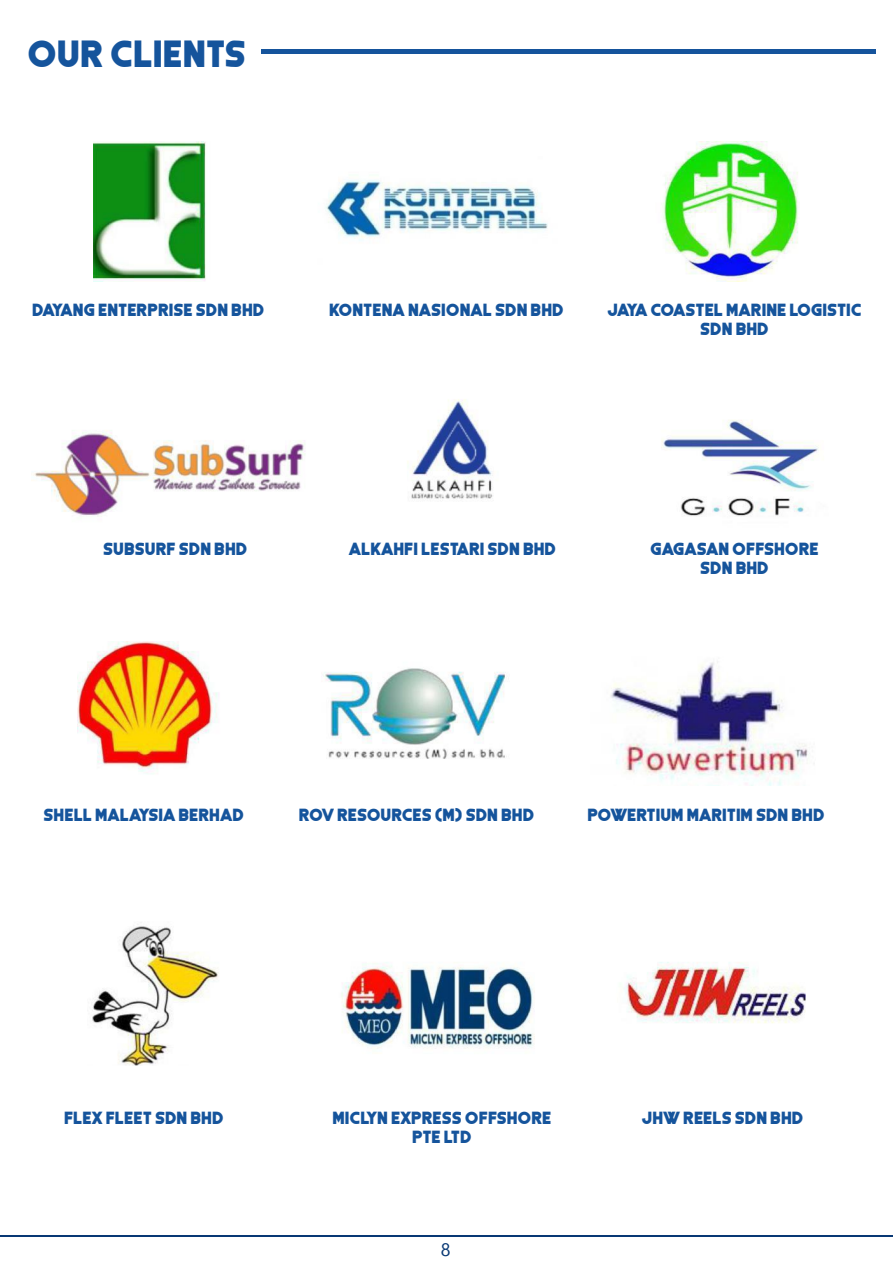
<style>
.page{position:relative;width:893px;height:1263px;background:#fff}
.page>*{position:absolute;margin:0;border:0;box-sizing:border-box;transform-origin:0 0}
.t1{font:33.9px "Coral Colour";color:#15549c}
.t2{font:18px "Ebrima";color:#083874}
.t3{font:15.75px/18.9px "Coral Colour";color:#15549c;text-align:center}
</style>
<div class="page">
<hr style="left:261px;top:50px;width:615px;height:4px;background:#15549c">
<hr style="left:0;top:1235px;width:893px;height:2px;background:#083874">
<img style="left:31px;top:399px;width:788px;height:118px">
<img style="left:78px;top:642px;width:730px;height:143px">
<img style="left:92px;top:926px;width:713px;height:140px">
<img style="left:94px;top:141px;width:704px;height:141px">
<h1 class="t1" style="left:27px;top:38px;width:220px">OUR CLIENTS</h1>
<p class="t3" style="left:32px;top:301px;width:234px">DAYANG ENTERPRISE SDN BHD</p>
<p class="t3" style="left:329px;top:301px;width:236px">KONTENA NASIONAL SDN BHD</p>
<p class="t3" style="left:607px;top:301px;width:256px">JAYA COASTEL MARINE LOGISTIC<br>SDN BHD</p>
<p class="t3" style="left:103px;top:540px;width:146px">SUBSURF SDN BHD</p>
<p class="t3" style="left:349px;top:540px;width:209px">ALKAHFI LESTARI SDN BHD</p>
<p class="t3" style="left:650px;top:540px;width:170px">GAGASAN OFFSHORE<br>SDN BHD</p>
<p class="t3" style="left:44px;top:806px;width:202px">SHELL MALAYSIA BERHAD</p>
<p class="t3" style="left:299px;top:806px;width:237px">ROV RESOURCES (M) SDN BHD</p>
<p class="t3" style="left:587px;top:806px;width:239px">POWERTIUM MARITIM SDN BHD</p>
<p class="t3" style="left:64px;top:1109px;width:161px">FLEX FLEET SDN BHD</p>
<p class="t3" style="left:333px;top:1109px;width:220px">MICLYN EXPRESS OFFSHORE<br>PTE LTD</p>
<p class="t3" style="left:642px;top:1109px;width:163px">JHW REELS SDN BHD</p>
<p class="t2" style="left:441px;top:1236px;width:11px">8</p>
</div>
